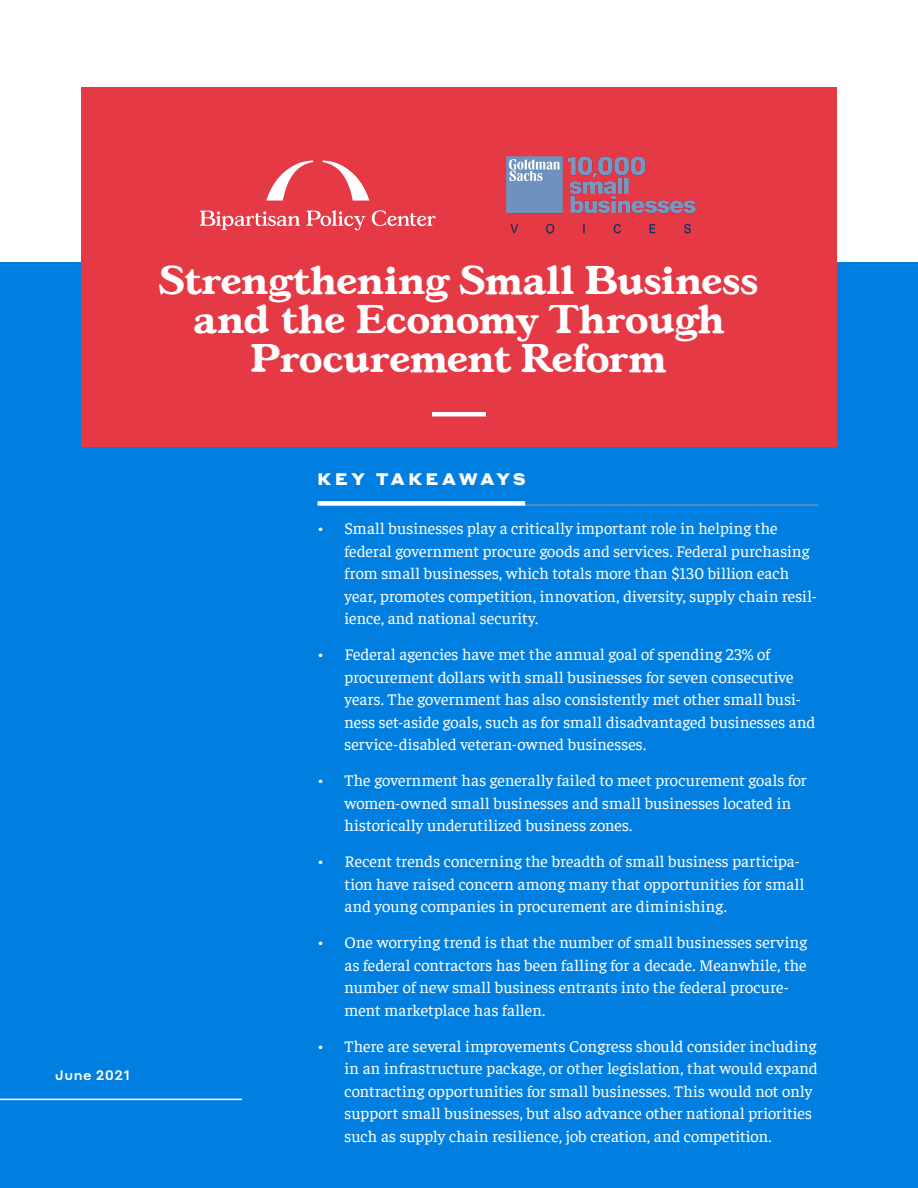
<style>
.page{position:relative;width:918px;height:1188px;background:#fff}
.page>*{position:absolute;margin:0;border:0;box-sizing:border-box;transform-origin:0 0}
.Cover_-_Title{font:700 39px/39px "Gascogne TS";letter-spacing:.01em;color:#fff;text-align:center}
.t1{font:16.5px/22.5px "Faustina";color:#fff}
.H2_-_Subtitles{font:900 16.5px "Styrene A";letter-spacing:.21em;color:#fff}
.t2{font:500 13.5px "Styrene A";letter-spacing:.035em;color:#fff}
.s1{font-size:15.75px}
</style>
<div class="page">
<div style="left:0;top:263px;width:918px;height:925px;background:#007fe1"></div>
<div style="left:81px;top:88px;width:756px;height:359px;background:#e53945"></div>
<hr style="left:432px;top:412px;width:54px;height:4px;background:#fff">
<hr style="left:318px;top:504px;width:501px;height:2px;background:#939598">
<div style="left:318px;top:501px;width:207px;height:5px;background:#fff"></div>
<hr style="left:0;top:1099px;width:242px;height:1px;background:#fff">
<img style="left:506px;top:156px;width:190px;height:78px">
<svg style="left:307px;top:210px;width:58px;height:20px"></svg>
<svg style="left:200px;top:211px;width:100px;height:19px"></svg>
<svg style="left:372px;top:210px;width:64px;height:16px"></svg>
<svg style="left:323px;top:160px;width:46px;height:41px"></svg>
<svg style="left:266px;top:160px;width:47px;height:41px"></svg>
<p class="Cover_-_Title" style="left:160px;top:260px;width:600px">Strengthening Small Business and the Economy Through<br>Procurement Reform</p>
<p class="t2" style="left:55px;top:1064px;width:77px">June 2021</p>
<p class="H2_-_Subtitles" style="left:318px;top:465px;width:210px">KEY TAKEAWAYS</p>
<p class="t1" style="left:345px;top:516px;width:474px;text-indent:-27px"><span class="s1">•</span> Small businesses play a critically important role in helping the federal government procure goods and services. Federal purchasing from small businesses, which totals more than $130 billion each year, promotes competition, innovation, diversity, supply chain resil&shy;ience, and national security.</p>
<p class="t1" style="left:345px;top:642px;width:472px;text-indent:-27px"><span class="s1">•</span> Federal agencies have met the annual goal of spending 23% of procurement dollars with small businesses for seven consecutive years. The government has also consistently met other small busi&shy;ness set-aside goals, such as for small disadvantaged businesses and service-disabled veteran-owned businesses.</p>
<p class="t1" style="left:345px;top:768px;width:464px;text-indent:-27px"><span class="s1">•</span> The government has generally failed to meet procurement goals for women-owned small businesses and small businesses located in historically underutilized business zones.</p>
<p class="t1" style="left:345px;top:849px;width:461px;text-indent:-27px"><span class="s1">•</span> Recent trends concerning the breadth of small business participa&shy;tion have raised concern among many that opportunities for small and young companies in procurement are diminishing.</p>
<p class="t1" style="left:345px;top:930px;width:464px;text-indent:-27px"><span class="s1">•</span> One worrying trend is that the number of small businesses serving as federal contractors has been falling for a decade. Meanwhile, the number of new small business entrants into the federal procure&shy;ment marketplace has fallen.</p>
<p class="t1" style="left:345px;top:1034px;width:475px;text-indent:-27px"><span class="s1">•</span> There are several improvements Congress should consider including in an infrastructure package, or other legislation, that would expand contracting opportunities for small businesses. This would not only support small businesses, but also advance other national priorities such as supply chain resilience, job creation, and competition.</p>
</div>
